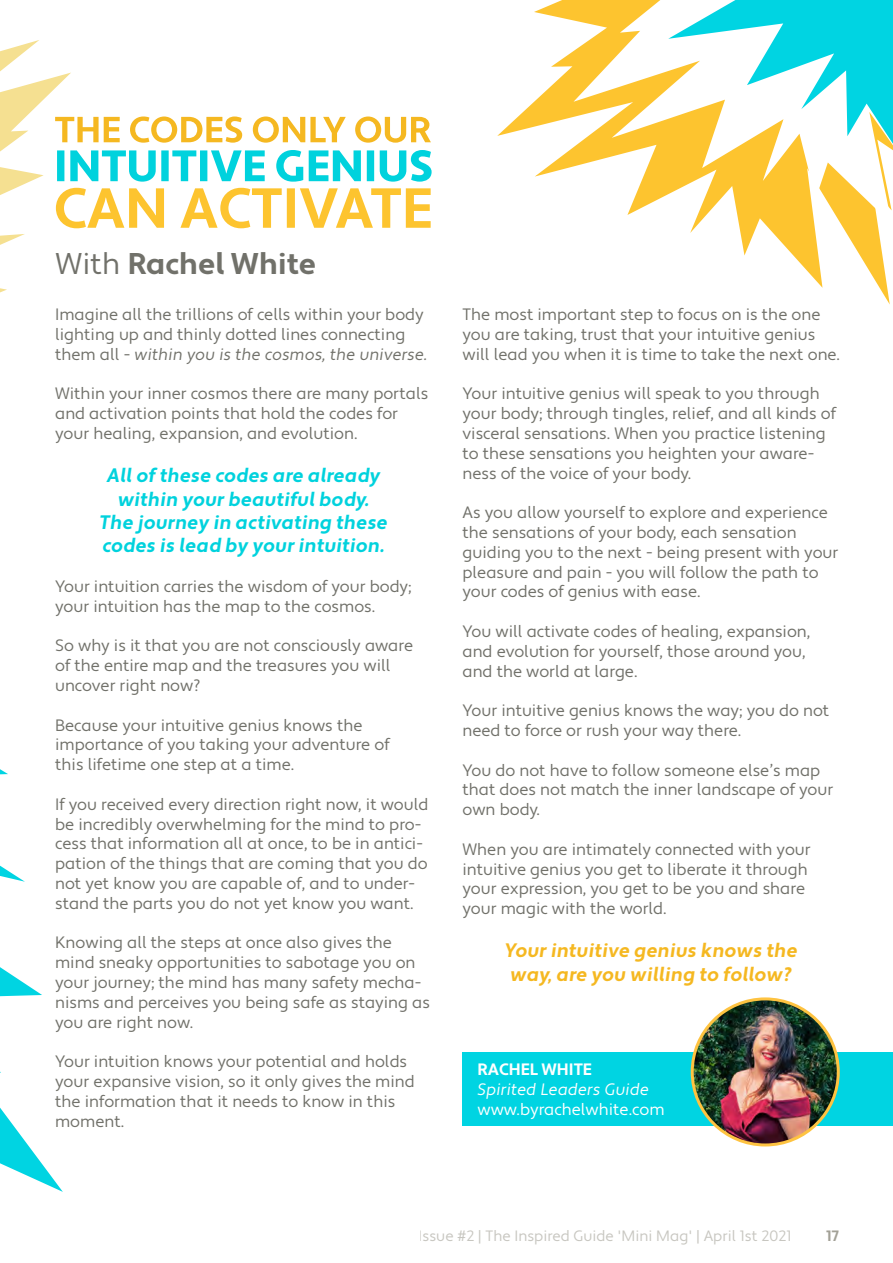
<style>
.page{position:relative;width:893px;height:1263px;background:#fff}
.page>*{position:absolute;margin:0;border:0;box-sizing:border-box;transform-origin:0 0}
.t1{font:700 30px "Apertura";color:#71716a}
.t2{font:19.5px/23.4px "Apertura Bold Obliq";color:#00d2dd;text-align:center}
.t3{font:19.5px/23.4px "Apertura Bold Obliq";color:#f5b821;text-align:center}
.t4{font:16.5px/19.8px "Apertura";color:#71716a}
.t5{font:16.5px "Apertura Obliq";color:#71716a}
.t6{font:16.5px "Apertura";color:#fff}
.t7{font:16.5px "Apertura Obliq";color:#fff}
.t8{font:700 16.5px "Apertura";color:#fff}
.t9{font:15px "Apertura";color:#a3a197}
.t10{font:700 15px "Apertura";color:#a3a197}
.s1{font-weight:400}
.s2{font-family:"Apertura"}
</style>
<div class="page">
<div style="left:462px;top:1052px;width:431px;height:74px;background:#00d4e2"></div>
<img style="left:692px;top:999px;width:146px;height:146px;border-radius:73px">
<div style="left:691px;top:997px;width:149px;height:149px;border:3px solid #fec341;border-radius:50%"></div>
<svg style="left:0;top:40px;width:432px;height:252px"></svg>
<svg style="left:497px;top:0;width:393px;height:305px"></svg>
<svg style="left:573px;top:0;width:320px;height:224px;fill:#fdc430"></svg>
<svg style="left:668px;top:0;width:225px;height:144px"></svg>
<svg style="left:0;top:769px;width:63px;height:423px"></svg>
<h1 class="t1" style="left:56px;top:245px;width:262px"><span class="s1">With</span> Rachel White</h1>
<p class="t4" style="left:462px;top:305px;width:379px">The most important step to focus on is the one you are taking, trust that your intuitive genius will lead you when it is time to take the next one.</p>
<p class="t4" style="left:462px;top:384px;width:375px">Your intuitive genius will speak to you through your body; through tingles, relief, and all kinds of visceral sensations. When you practice listening to these sensations you heighten your aware&shy;ness of the voice of your body.</p>
<p class="t4" style="left:462px;top:503px;width:377px">As you allow yourself to explore and experience the sensations of your body, each sensation guiding you to the next - being present with your pleasure and pain - you will follow the path to your codes of genius with ease.</p>
<p class="t4" style="left:462px;top:622px;width:349px">You will activate codes of healing, expansion, and evolution for yourself, those around you, and the world at large.</p>
<p class="t4" style="left:462px;top:701px;width:368px">Your intuitive genius knows the way; you do not need to force or rush your way there.</p>
<p class="t4" style="left:462px;top:761px;width:372px">You do not have to follow someone else’s map that does not match the inner landscape of your own body.</p>
<p class="t4" style="left:462px;top:840px;width:350px">When you are intimately connected with your intuitive genius you get to liberate it through your expression, you get to be you and share your magic with the world.</p>
<p class="t3" style="left:504px;top:940px;width:295px">Your intuitive genius knows the way, are you willing to follow?</p>
<p class="t4" style="left:55px;top:305px;width:370px">Imagine all the trillions of cells within your body lighting up and thinly dotted lines connecting</p>
<p class="t5" style="left:55px;top:344px;width:374px"><span class="s2">them all -</span> within you is the cosmos, the universe.</p>
<p class="t4" style="left:55px;top:384px;width:375px">Within your inner cosmos there are many portals and activation points that hold the codes for your healing, expansion, and evolution.</p>
<p class="t2" style="left:100px;top:464px;width:290px">All of these codes are already within your beautiful body.<br>The journey in activating these codes is lead by your intuition.</p>
<p class="t4" style="left:55px;top:577px;width:358px">Your intuition carries the wisdom of your body; your intuition has the map to the cosmos.</p>
<p class="t4" style="left:55px;top:636px;width:359px">So why is it that you are not consciously aware of the entire map and the treasures you will uncover right now?</p>
<p class="t4" style="left:55px;top:716px;width:336px">Because your intuitive genius knows the importance of you taking your adventure of this lifetime one step at a time.</p>
<p class="t4" style="left:55px;top:795px;width:375px">If you received every direction right now, it would be incredibly overwhelming for the mind to pro&shy;cess that information all at once, to be in antici&shy;pation of the things that are coming that you do not yet know you are capable of, and to under&shy;stand the parts you do not yet know you want.</p>
<p class="t4" style="left:55px;top:933px;width:376px">Knowing all the steps at once also gives the mind sneaky opportunities to sabotage you on your journey; the mind has many safety mecha&shy;nisms and perceives you being safe as staying as you are right now.</p>
<p class="t4" style="left:55px;top:1052px;width:361px">Your intuition knows your potential and holds your expansive vision, so it only gives the mind the information that it needs to know in this moment.</p>
<p class="t8" style="left:477px;top:1059px;width:116px">RACHEL WHITE</p>
<p class="t7" style="left:477px;top:1079px;width:173px">Spirited Leaders Guide</p>
<p class="t6" style="left:477px;top:1099px;width:189px">www.byrachelwhite.com</p>
<p class="t9" style="left:419px;top:1227px;width:374px">Issue #2 | The Inspired Guide 'Mini Mag' | April 1st 2021</p>
<p class="t10" style="left:826px;top:1227px;width:14px">17</p>
</div>
